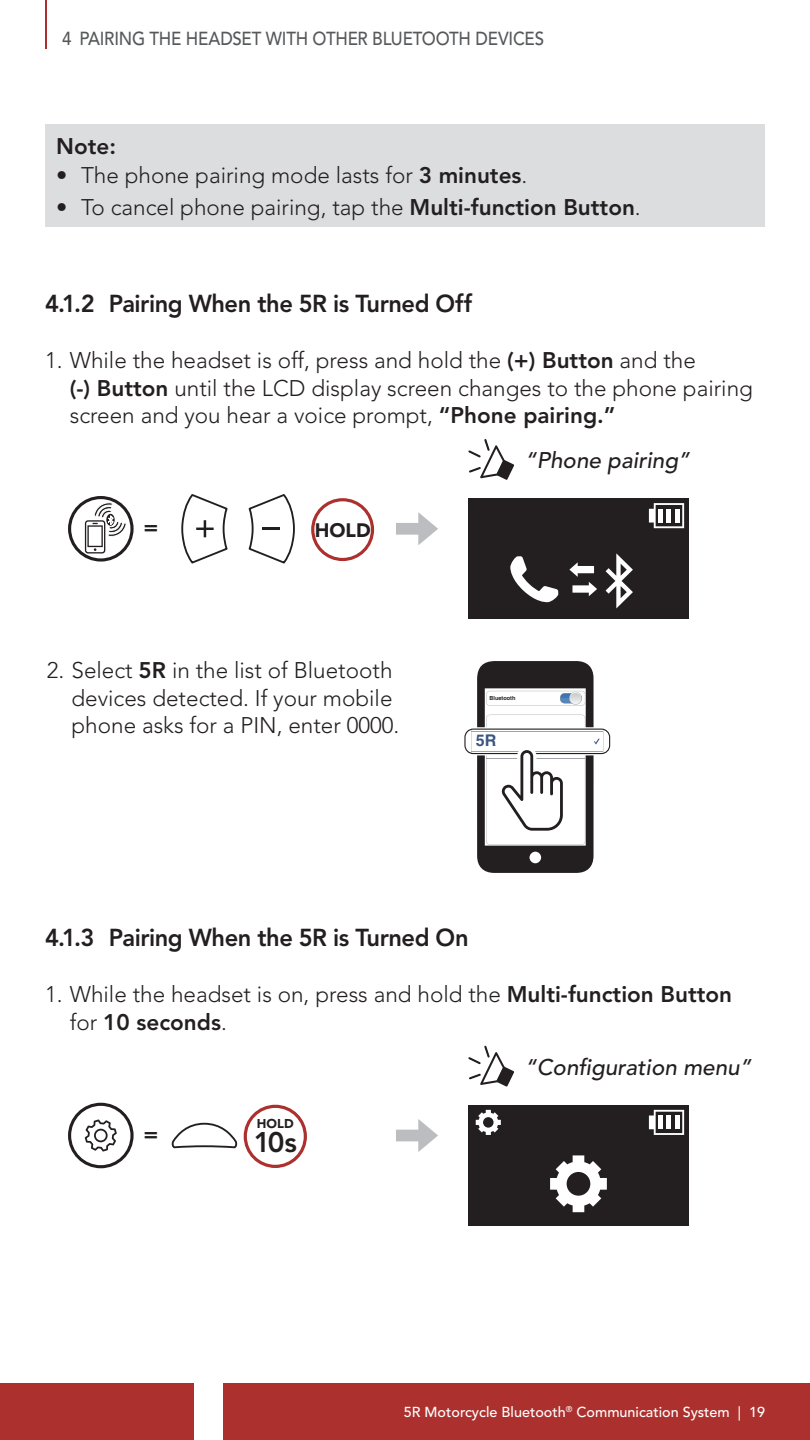
<style>
.page{position:relative;width:810px;height:1440px;background:#fff}
.page>*{position:absolute;margin:0;border:0;box-sizing:border-box;transform-origin:0 0}
.t1{font:800 28.25px "Avenir LT Std";color:#231f20}
.t2{font:800 24.38px "Avenir LT Std";letter-spacing:-.02em;color:#231f20}
.t3{font:300 22.5px/27.5px "Avenir LT Std";color:#231f20}
.t4{font:italic 500 22.5px "Avenir LT Std";color:#231f20}
.t5{font:800 22.5px "Avenir LT Std";color:#231f20}
.t6{font:900 19.38px "Avenir LT Std";color:#231f20}
.t7{font:500 18.75px "Avenir LT Std";letter-spacing:-.015em;color:#57585a;scale:.9 1}
.t8{font:700 16.12px "Helvetica";color:#3b5481}
.t9{font:500 14.38px "Avenir LT Std";color:#fff}
.t10{font:900 12.75px "Avenir LT Std";color:#231f20}
.t11{font:700 5.62px "Helvetica";color:#231f20}
.t12{font:700 5.62px "Helvetica";color:#3b5481}
.s1{font-weight:800}
</style>
<div class="page">
<div style="left:0;top:1383px;width:194px;height:57px;background:#ac312e"></div>
<div style="left:223px;top:1383px;width:587px;height:57px;background:#ac312e"></div>
<hr style="left:45px;top:0;width:1px;height:49px;background:#ac312e">
<div style="left:45px;top:124px;width:720px;height:102px;background:#dcdddf"></div>
<svg style="left:68px;top:496px;width:66px;height:66px"></svg>
<svg style="left:181px;top:494px;width:47px;height:70px"></svg>
<svg style="left:249px;top:494px;width:46px;height:70px"></svg>
<svg style="left:311px;top:498px;width:63px;height:63px"></svg>
<svg style="left:396px;top:512px;width:42px;height:33px"></svg>
<svg style="left:468px;top:439px;width:46px;height:41px"></svg>
<div style="left:468px;top:498px;width:221px;height:121px;background:#231f20"></div>
<svg style="left:649px;top:503px;width:35px;height:25px"></svg>
<svg style="left:569px;top:562px;width:28px;height:34px"></svg>
<svg style="left:606px;top:553px;width:27px;height:55px"></svg>
<svg style="left:510px;top:556px;width:48px;height:46px"></svg>
<div style="left:463px;top:727px;width:149px;height:28px;border:4px solid #fff;border-radius:8px"></div>
<div style="left:464px;top:729px;width:146px;height:25px;border:1px solid #231f20;border-radius:8px"></div>
<svg style="left:471px;top:661px;width:132px;height:212px"></svg>
<svg style="left:68px;top:1103px;width:66px;height:65px"></svg>
<svg style="left:172px;top:1123px;width:65px;height:25px"></svg>
<svg style="left:244px;top:1105px;width:63px;height:63px"></svg>
<svg style="left:396px;top:1119px;width:42px;height:33px"></svg>
<svg style="left:468px;top:1046px;width:46px;height:41px"></svg>
<div style="left:468px;top:1105px;width:221px;height:120px;background:#231f20"></div>
<svg style="left:649px;top:1110px;width:35px;height:25px"></svg>
<svg style="left:550px;top:1155px;width:57px;height:57px"></svg>
<svg style="left:476px;top:1110px;width:25px;height:25px"></svg>
<p class="t7" style="left:62px;top:28px;width:535px">4 Pairing the headset with other Bluetooth Devices</p>
<p class="t5" style="left:56px;top:133px;width:61px">Note:</p>
<p class="t3" style="left:56px;top:161px;width:473px">• The phone pairing mode lasts for <span class="s1">3 minutes</span>.</p>
<p class="t3" style="left:56px;top:194px;width:586px">• To cancel phone pairing, tap the <span class="s1">Multi-function Button</span>.</p>
<p class="t2" style="left:45px;top:289px;width:429px">4.1.2 Pairing When the 5R is Turned Off</p>
<p class="t3" style="left:70px;top:347px;width:685px;text-indent:-25px">1. While the headset is off, press and hold the <span class="s1">(+) Button</span> and the<br><span class="s1">(-) Button</span> until the LCD display screen changes to the phone pairing screen and you hear a voice prompt, <span class="s1">“Phone pairing.”</span></p>
<p class="t5" style="left:144px;top:514px;width:16px">=</p>
<p class="t6" style="left:315px;top:518px;width:57px">HOLD</p>
<p class="t3" style="left:72px;top:657px;width:329px;text-indent:-25px">2. Select <span class="s1">5R</span> in the list of Bluetooth devices detected. If your mobile phone asks for a PIN, enter 0000.</p>
<p class="t4" style="left:525px;top:447px;width:166px">“Phone pairing”</p>
<p class="t11" style="left:490px;top:695px;width:27px">Bluetooth</p>
<p class="t8" style="left:476px;top:731px;width:22px">5R</p>
<p class="t12" style="left:490px;top:733px;width:7px">Pi</p>
<p class="t2" style="left:45px;top:924px;width:425px">4.1.3 Pairing When the 5R is Turned On</p>
<p class="t3" style="left:70px;top:981px;width:664px;text-indent:-25px">1. While the headset is on, press and hold the <span class="s1">Multi-function Button </span>for <span class="s1">10 seconds</span>.</p>
<p class="t10" style="left:257px;top:1116px;width:38px">HOLD</p>
<p class="t5" style="left:144px;top:1121px;width:16px">=</p>
<p class="t1" style="left:254px;top:1126px;width:45px">10s</p>
<p class="t4" style="left:525px;top:1054px;width:228px">“Configuration menu”</p>
<p class="t9" style="left:404px;top:1404px;width:363px">5R Motorcycle Bluetooth<sup>®</sup> Communication System | 19</p>
</div>
